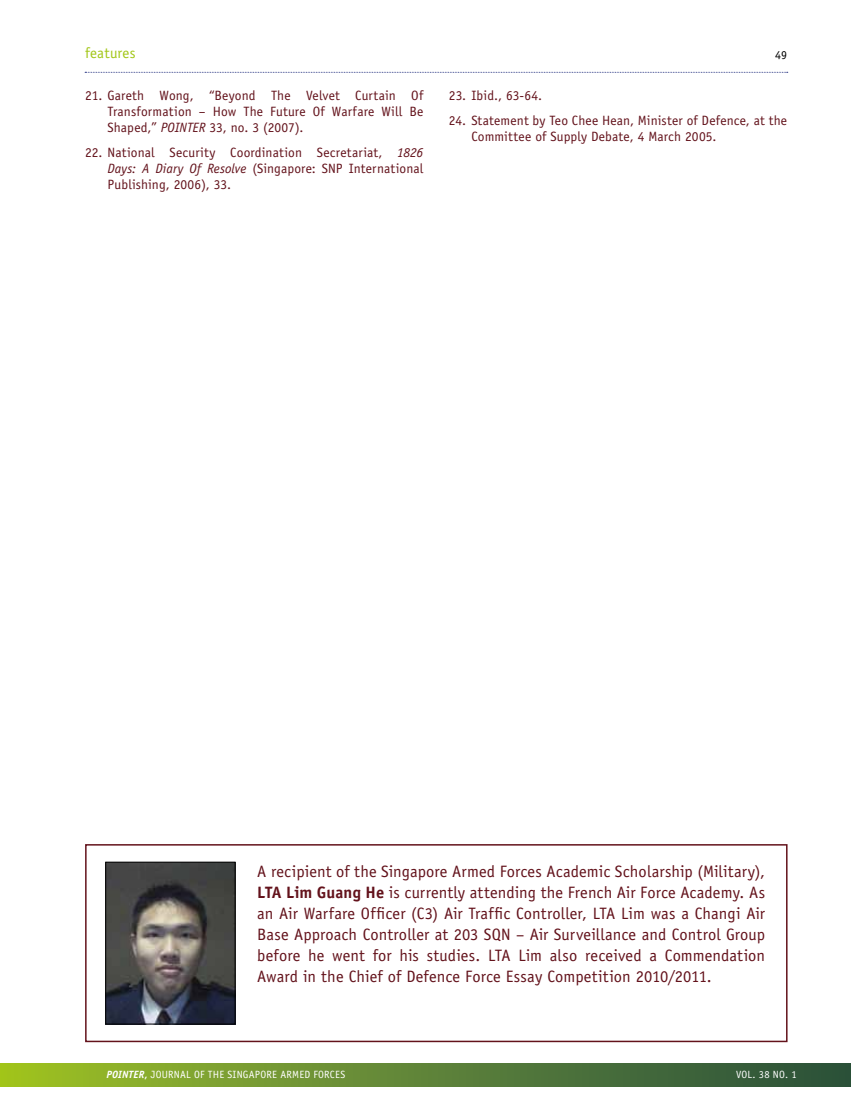
<style>
.page{position:relative;width:851px;height:1106px;background:#fff}
.page>*{position:absolute;margin:0;border:0;box-sizing:border-box;transform-origin:0 0}
.t1{font:16.5px/21px "Officina Sans Std";letter-spacing:.01em;color:#63121b;text-align:justify}
.t2{font:15px "Officina Sans Std";letter-spacing:.015em;color:#a2c617}
.t3{font:13.5px/16.2px "Officina Sans Std";letter-spacing:.015em;color:#63121b}
.t4{font:12px "Officina Sans Std";color:#000}
.t5{font:10.5px "Officina Sans Std";letter-spacing:.02em;color:#fff}
.s1{font-style:italic}
.s2{font-weight:700}
.s3{font-weight:700;font-style:italic}
</style>
<div class="page">
<div style="left:0;top:1063px;width:850px;height:23px;background:linear-gradient(to right,#9dc029,#264c40)"></div>
<svg style="left:85px;top:72px;width:702px;height:1px"></svg>
<div style="left:85px;top:844px;width:702px;height:198px;border:2px solid #63121b"></div>
<img style="left:108px;top:864px;width:125px;height:158px">
<div style="left:106px;top:862px;width:129px;height:162px;border:1px solid #000"></div>
<p class="t2" style="left:85px;top:44px;width:52px">features</p>
<p class="t4" style="left:775px;top:48px;width:13px">49</p>
<p class="t3" style="left:108px;top:87px;width:317px;text-align:justify;text-indent:-22px">21. Gareth Wong, “Beyond The Velvet Curtain Of Transformation – H ow The Future Of Warfare Will Be Shaped,” <span class="s1">POINTER</span> 33, no. 3 (2007).</p>
<p class="t3" style="left:108px;top:144px;width:317px;text-indent:-23px">22. N ational Security Coordination Secretariat, <span class="s1">1826<br>Days: A Diary Of Resolve</span> (Singapore: SNP</p>
<p class="t3" style="left:449px;top:87px;width:95px">23. Ibid., 63-64.</p>
<p class="t3" style="left:471px;top:112px;width:317px;text-indent:-23px">24. Statement by Teo Chee H ean, Minister of Defence, at the<br>Committee of Supply Debate, 4 March 2005.</p>
<p class="t3" style="left:348px;top:160px;width:76px">International</p>
<p class="t3" style="left:108px;top:177px;width:125px">Publishing, 2006), 33.</p>
<p class="t1" style="left:257px;top:861px;width:509px">A recipient of the Singapore Armed Forces Academic Scholarship (Military), <span class="s2">LTA Lim Guang He</span> is currently attending the French Air Force Academy. As an Air Warfare Officer (C3) Air Traffic Controller, LTA</p>
<p class="t1" style="left:257px;top:903px;width:509px;text-indent:364px">Lim was a Changi Air Base Approach Controller at 203 SQN – Air Surveillance and Control Group before he went for his studies. LTA</p>
<p class="t1" style="left:257px;top:945px;width:509px;text-indent:261px">Lim also received a Commendation<br>Award in the Chief of Defence Force Essay Competition 2010/2011.</p>
<p class="t5" style="left:106px;top:1068px;width:240px"><span class="s3">POINTER</span><span class="s2">,</span> Journal of the singapore armed forces</p>
<p class="t5" style="left:736px;top:1068px;width:62px">Vol. 38 No. 1</p>
</div>
